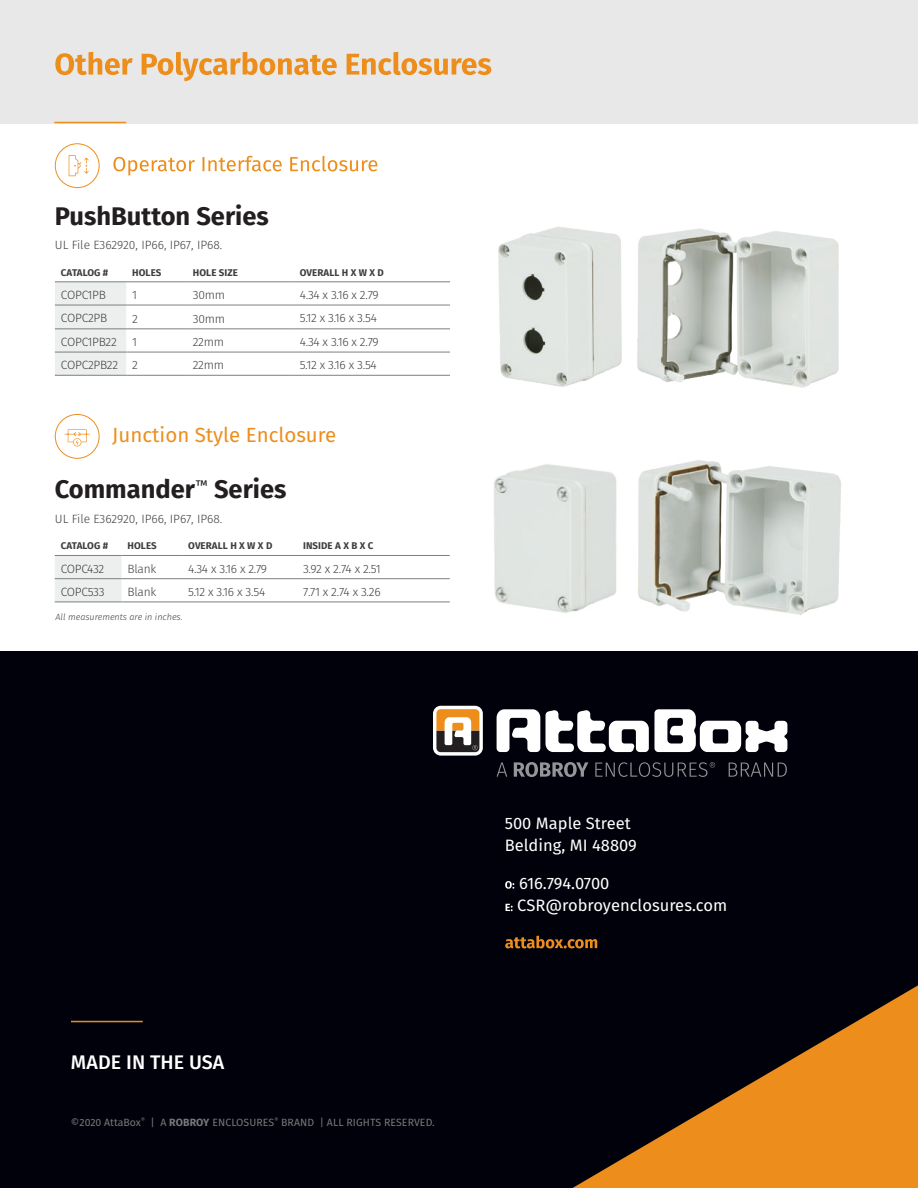
<style>
.page{position:relative;width:918px;height:1188px;background:#00010a}
.page>*{position:absolute;margin:0;border:0;box-sizing:border-box;transform-origin:0 0}
.t1{font:700 25.5px "Fira Sans";color:#231f20}
.t2{font:20.4px "Fira Sans";color:#ed8e1c}
.t3{font:500 19.65px "Fira Sans";color:#fff}
.t4{font:16.5px/22.5px "Fira Sans";color:#fff}
.t5{font:300 12px "Fira Sans";letter-spacing:-.02em;color:#3e3e3f}
.t6{font:300 12px "Fira Sans";color:#3e3e3f}
.t7{font:10.5px "Fira Sans";letter-spacing:.01em;color:#76787b}
.t8{font:700 9.75px "Fira Sans";letter-spacing:.01em;color:#3e3e3f}
.t9{font:700 9.75px "Fira Sans";letter-spacing:-.01em;color:#3e3e3f}
.t10{font:italic 300 9px "Fira Sans";color:#3e3e3f}
.s1{font-weight:700}
</style>
<div class="page">
<svg style="left:573px;top:985px;width:345px;height:203px"></svg>
<svg style="left:497px;top:763px;width:10px;height:14px"></svg>
<svg style="left:514px;top:762px;width:74px;height:15px"></svg>
<svg style="left:729px;top:763px;width:58px;height:14px"></svg>
<svg style="left:497px;top:709px;width:43px;height:43px"></svg>
<svg style="left:546px;top:709px;width:241px;height:43px"></svg>
<svg style="left:433px;top:706px;width:50px;height:50px"></svg>
<svg style="left:436px;top:709px;width:43px;height:43px;background:#ae8c65"></svg>
<svg style="left:595px;top:762px;width:120px;height:15px"></svg>
<svg style="left:505px;top:881px;width:9px;height:8px"></svg>
<svg style="left:506px;top:904px;width:7px;height:7px"></svg>
<svg style="left:505px;top:936px;width:92px;height:12px"></svg>
<hr style="left:71px;top:1021px;width:72px;height:1px;background:#ed8e1c">
<div style="left:0;top:0;width:918px;height:651px;background:#fff"></div>
<div style="left:0;top:0;width:918px;height:123px;background:#e7e8e7"></div>
<svg style="left:55px;top:52px;width:436px;height:30px"></svg>
<img style="left:637px;top:228px;width:202px;height:160px">
<img style="left:498px;top:227px;width:124px;height:160px">
<svg style="left:113px;top:156px;width:264px;height:20px"></svg>
<div style="left:55px;top:143px;width:45px;height:45px;border:1px solid #ed8e1c;border-radius:50%"></div>
<svg style="left:69px;top:155px;width:20px;height:21px"></svg>
<hr style="left:54px;top:122px;width:72px;height:1px;background:#ed8e1c">
<img style="left:494px;top:464px;width:123px;height:149px">
<img style="left:638px;top:460px;width:203px;height:155px">
<div style="left:55px;top:414px;width:45px;height:45px;border:1px solid #ed8e1c;border-radius:50%"></div>
<svg style="left:65px;top:429px;width:25px;height:17px"></svg>
<div style="left:55px;top:283px;width:71px;height:92px;background:#edeeee"></div>
<hr style="left:126px;top:282px;width:61px;height:1px;background:#7b8080">
<hr style="left:187px;top:282px;width:107px;height:1px;background:#7b8080">
<hr style="left:294px;top:282px;width:156px;height:1px;background:#7b8080">
<hr style="left:126px;top:305px;width:61px;height:1px;background:#7b8080">
<hr style="left:187px;top:305px;width:107px;height:1px;background:#7b8080">
<hr style="left:294px;top:305px;width:156px;height:1px;background:#7b8080">
<hr style="left:126px;top:329px;width:61px;height:1px;background:#7b8080">
<hr style="left:187px;top:329px;width:107px;height:1px;background:#7b8080">
<hr style="left:294px;top:329px;width:156px;height:1px;background:#7b8080">
<hr style="left:126px;top:352px;width:61px;height:1px;background:#7b8080">
<hr style="left:187px;top:352px;width:107px;height:1px;background:#7b8080">
<hr style="left:294px;top:352px;width:156px;height:1px;background:#7b8080">
<hr style="left:126px;top:375px;width:61px;height:1px;background:#7b8080">
<hr style="left:187px;top:375px;width:107px;height:1px;background:#7b8080">
<hr style="left:294px;top:375px;width:156px;height:1px;background:#7b8080">
<hr style="left:55px;top:282px;width:71px;height:1px;background:#7b8080">
<hr style="left:55px;top:305px;width:71px;height:1px;background:#7b8080">
<hr style="left:55px;top:329px;width:71px;height:1px;background:#7b8080">
<hr style="left:55px;top:352px;width:71px;height:1px;background:#7b8080">
<hr style="left:55px;top:375px;width:71px;height:1px;background:#7b8080">
<div style="left:55px;top:556px;width:67px;height:46px;background:#edeeee"></div>
<hr style="left:122px;top:555px;width:60px;height:1px;background:#7b8080">
<hr style="left:182px;top:555px;width:115px;height:1px;background:#7b8080">
<hr style="left:297px;top:555px;width:153px;height:1px;background:#7b8080">
<hr style="left:122px;top:578px;width:60px;height:1px;background:#7b8080">
<hr style="left:182px;top:578px;width:115px;height:1px;background:#7b8080">
<hr style="left:297px;top:578px;width:153px;height:1px;background:#7b8080">
<hr style="left:122px;top:602px;width:60px;height:1px;background:#7b8080">
<hr style="left:182px;top:602px;width:115px;height:1px;background:#7b8080">
<hr style="left:297px;top:602px;width:153px;height:1px;background:#7b8080">
<hr style="left:55px;top:555px;width:67px;height:1px;background:#7b8080">
<hr style="left:55px;top:578px;width:67px;height:1px;background:#7b8080">
<hr style="left:55px;top:602px;width:67px;height:1px;background:#7b8080">
<h1 class="t1" style="left:55px;top:198px;width:216px">PushButton Series</h1>
<p class="t6" style="left:55px;top:237px;width:169px">UL File E362920, IP66, IP67, IP68.</p>
<p class="t9" style="left:61px;top:266px;width:49px">CATALOG #</p>
<p class="t8" style="left:132px;top:266px;width:31px">HOLES</p>
<p class="t8" style="left:193px;top:266px;width:47px">HOLE SIZE</p>
<p class="t8" style="left:300px;top:266px;width:86px">OVERALL H X W X D</p>
<p class="t5" style="left:61px;top:286px;width:47px">COPC1PB</p>
<p class="t5" style="left:132px;top:286px;width:6px">1</p>
<p class="t5" style="left:193px;top:286px;width:34px">30mm</p>
<p class="t5" style="left:300px;top:286px;width:80px">4.34 x 3.16 x 2.79</p>
<p class="t5" style="left:61px;top:310px;width:48px">COPC2PB</p>
<p class="t5" style="left:132px;top:310px;width:7px">2</p>
<p class="t5" style="left:193px;top:310px;width:34px">30mm</p>
<p class="t5" style="left:300px;top:310px;width:79px">5.12 x 3.16 x 3.54</p>
<p class="t5" style="left:61px;top:333px;width:57px">COPC1PB22</p>
<p class="t5" style="left:132px;top:333px;width:6px">1</p>
<p class="t5" style="left:193px;top:333px;width:33px">22mm</p>
<p class="t5" style="left:300px;top:333px;width:80px">4.34 x 3.16 x 2.79</p>
<p class="t5" style="left:61px;top:357px;width:79px">COPC2PB22 2</p>
<p class="t5" style="left:193px;top:357px;width:33px">22mm</p>
<p class="t5" style="left:300px;top:357px;width:79px">5.12 x 3.16 x 3.54</p>
<h2 class="t2" style="left:112px;top:420px;width:226px">Junction Style Enclosure</h2>
<h1 class="t1" style="left:55px;top:471px;width:233px">Commander<sup>™</sup> Series</h1>
<p class="t6" style="left:55px;top:511px;width:169px">UL File E362920, IP66, IP67, IP68.</p>
<p class="t9" style="left:61px;top:539px;width:49px">CATALOG #</p>
<p class="t8" style="left:128px;top:539px;width:31px">HOLES</p>
<p class="t8" style="left:188px;top:539px;width:86px">OVERALL H X W X D</p>
<p class="t8" style="left:303px;top:539px;width:72px">INSIDE A X B X C</p>
<p class="t5" style="left:61px;top:560px;width:45px">COPC432</p>
<p class="t5" style="left:128px;top:560px;width:30px">Blank</p>
<p class="t5" style="left:188px;top:560px;width:80px">4.34 x 3.16 x 2.79</p>
<p class="t5" style="left:303px;top:560px;width:79px">3.92 x 2.74 x 2.51</p>
<p class="t5" style="left:61px;top:583px;width:46px">COPC533</p>
<p class="t5" style="left:128px;top:583px;width:30px">Blank</p>
<p class="t5" style="left:188px;top:583px;width:79px">5.12 x 3.16 x 3.54</p>
<p class="t5" style="left:303px;top:583px;width:79px">7.71 x 2.74 x 3.26</p>
<p class="t10" style="left:56px;top:610px;width:129px">All measurements are in inches.</p>
<h3 class="t3" style="left:71px;top:1048px;width:155px">MADE IN THE USA</h3>
<p class="t7" style="left:71px;top:1115px;width:365px">©2020 AttaBox<sup>®</sup> | A <span class="s1">ROBROY</span> ENCLOSURES<sup>®</sup> BRAND | ALL RIGHTS RESERVED.</p>
<h3 class="t4" style="left:505px;top:812px;width:134px">500 Maple Street<br>Belding, MI 48809</h3>
<h3 class="t4" style="left:517px;top:872px;width:211px">616.794.0700<br>CSR@robroyenclosures.com</h3>
</div>
